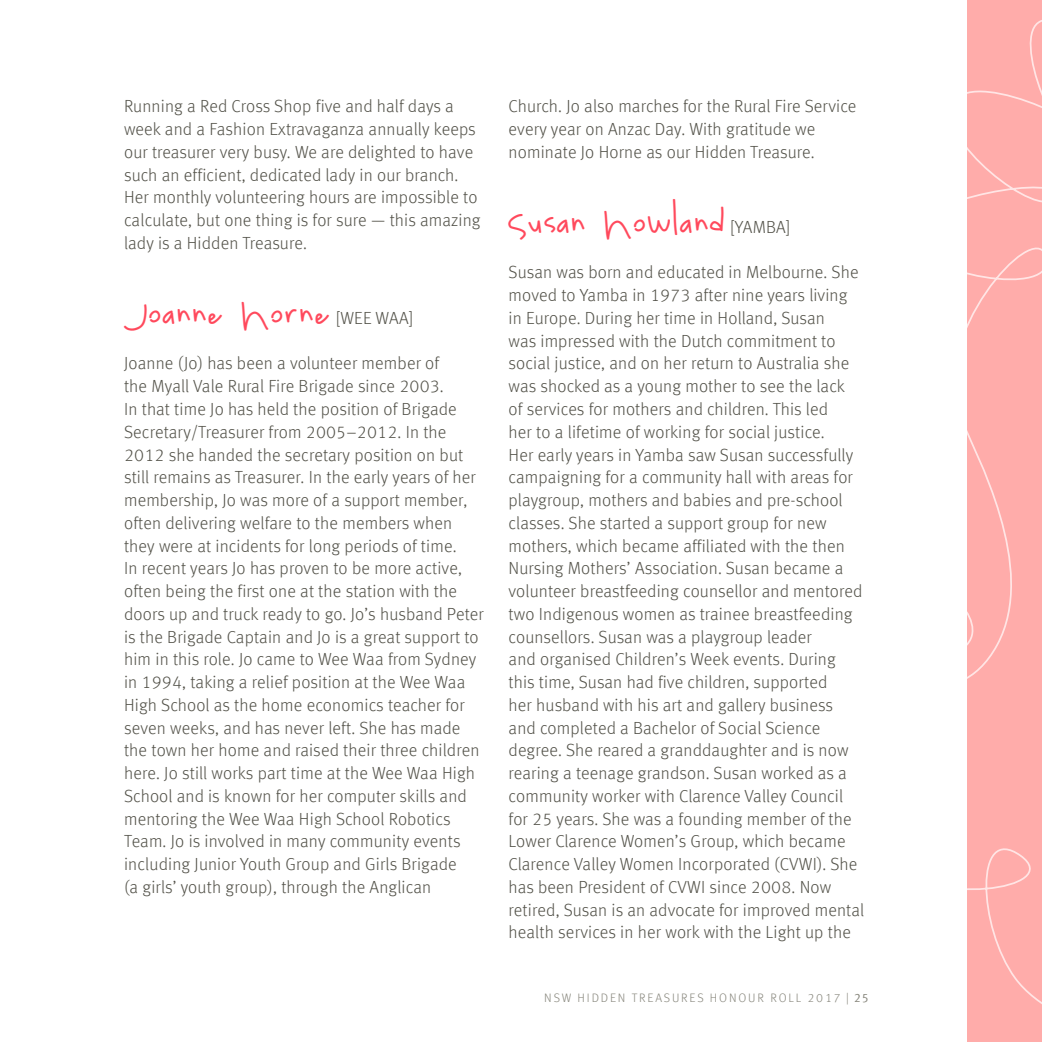
<style>
.page{position:relative;width:1042px;height:1042px;background:#fff}
.page>*{position:absolute;margin:0;border:0;box-sizing:border-box;transform-origin:0 0}
.heading1{font:35px "luna";letter-spacing:.01em;color:#ff495c}
.BODY_TEXT{font:300 17.5px/22.8px "Meta Offc Pro";letter-spacing:.01em;color:#535249}
.t1{font:300 12.25px "Meta Offc Pro";letter-spacing:.15em;color:#87867c}
.s1{font-family:"Meta Offc Pro";font-weight:300;font-size:17.5px;color:#535249}
.s2{font-family:"Meta OT Norm";font-weight:400}
</style>
<div class="page">
<div style="left:967px;top:0;width:75px;height:524px;background:#ffacaa"></div>
<div style="left:967px;top:524px;width:75px;height:518px;background:#ffacaa"></div>
<p class="BODY_TEXT" style="left:124px;top:94px;width:358px">Running a Red Cross Shop five and half days a week and a Fashion Extravaganza annually keeps our treasurer very busy. We are delighted to have such an efficient, dedicated lady in our branch.<br>Her monthly volunteering hours are impossible to calculate, but one thing is for sure — this amazing lady is a Hidden Treasure.</p>
<p class="heading1" style="left:124px;top:292px;width:291px">Joanne Horne <span class="s1">[WEE WAA]</span></p>
<p class="BODY_TEXT" style="left:124px;top:351px;width:361px">Joanne (Jo) has been a volunteer member of<br>the Myall Vale Rural Fire Brigade since 2003.<br>In that time Jo has held the position of Brigade Secretary/Treasurer from 2005–2012. In the 2012 she handed the secretary position on but still remains as Treasurer. In the early years of her membership, Jo was more of a support member, often delivering welfare to the members when they were at incidents for long periods of time.<br>In recent years Jo has proven to be more active, often being the first one at the station with the doors up and truck ready to go. Jo’s husband Peter is the Brigade Captain and Jo is a great support to him in this role. Jo came to Wee Waa from Sydney in 1994, taking a relief position at the Wee Waa High School as the home economics teacher for seven weeks, and has never left. She has made the town her home and raised their three children here. Jo still works part time at the Wee Waa High School and is known for her computer skills and mentoring the Wee Waa High School Robotics Team. Jo is involved in many community events including Junior Youth Group and Girls Brigade<br>(a girls’ youth group), through the Anglican</p>
<p class="BODY_TEXT" style="left:508px;top:94px;width:349px">Church. Jo also marches for the Rural Fire Service every year on Anzac Day. With gratitude we nominate Jo Horne as our Hidden Treasure.</p>
<p class="heading1" style="left:508px;top:201px;width:283px">Susan Howland <span class="s1">[YAMBA]</span></p>
<p class="BODY_TEXT" style="left:508px;top:260px;width:357px">Susan was born and educated in Melbourne. She moved to Yamba in 1973 after nine years living in Europe. During her time in Holland, Susan<br>was impressed with the Dutch commitment to social justice, and on her return to Australia she was shocked as a young mother to see the lack<br>of services for mothers and children. This led<br>her to a lifetime of working for social justice.<br>Her early years in Yamba saw Susan successfully campaigning for a community hall with areas for playgroup, mothers and babies and pre-school classes. She started a support group for new mothers, which became affiliated with the then Nursing Mothers’ Association. Susan became a volunteer breastfeeding counsellor and mentored two Indigenous women as trainee breastfeeding counsellors. Susan was a playgroup leader<br>and organised Children’s Week events. During this time, Susan had five children, supported<br>her husband with his art and gallery business and completed a Bachelor of Social Science degree. She reared a granddaughter and is now rearing a teenage grandson. Susan worked as a community worker with Clarence Valley Council for 25 years. She was a founding member of the Lower Clarence Women’s Group, which became Clarence Valley Women Incorporated (CVWI). She has been President of CVWI since 2008. Now retired, Susan is an advocate for improved mental health services in her work with the Light up the</p>
<p class="t1" style="left:544px;top:988px;width:325px">NSW HIDDEN TREASURES HONOUR ROLL 2017 | <span class="s2">25</span></p>
</div>
